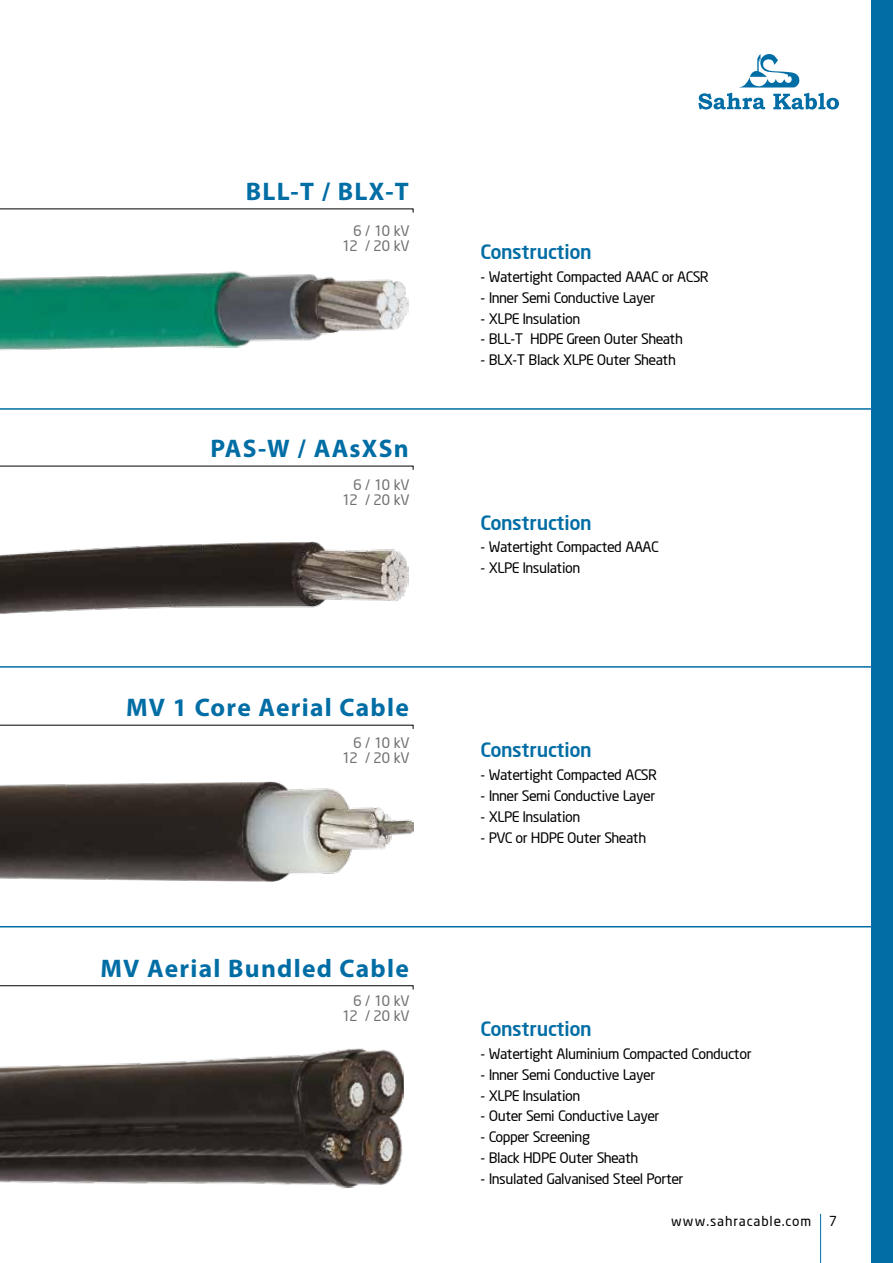
<style>
.page{position:relative;width:893px;height:1263px;background:#fff}
.page>*{position:absolute;margin:0;border:0;box-sizing:border-box;transform-origin:0 0}
.t1{font:700 25.5px "Myriad Pro";letter-spacing:.05em;color:#006da5}
.t2{font:500 19.5px "Neo Sans";color:#006da5}
.t3{font:14.25px "Neo Sans";color:#000}
.t4{font:14.25px/15px "Neo Sans";color:#706f6f;text-align:right}
.t5{font:13.5px "Neo Sans";letter-spacing:.1em;color:#000}
</style>
<div class="page">
<img style="left:0;top:781px;width:413px;height:101px">
<img style="left:0;top:541px;width:409px;height:73px">
<img style="left:0;top:1048px;width:404px;height:140px">
<img style="left:0;top:271px;width:409px;height:80px">
<hr style="left:0;top:408px;width:893px;height:2px;background:#006da5">
<svg style="left:0;top:208px;width:414px;height:5px"></svg>
<svg style="left:0;top:466px;width:414px;height:4px"></svg>
<svg style="left:0;top:725px;width:414px;height:4px"></svg>
<svg style="left:0;top:985px;width:414px;height:5px"></svg>
<hr style="left:0;top:666px;width:893px;height:2px;background:#006da5">
<hr style="left:0;top:926px;width:893px;height:1px;background:#006da5">
<svg style="left:698px;top:54px;width:141px;height:56px"></svg>
<div style="left:871px;top:0;width:22px;height:1263px;background:#006da5"></div>
<hr style="left:820px;top:1214px;width:1px;height:49px;background:#006da5">
<h1 class="t1" style="left:246px;top:175px;width:165px">BLL-Т / BLX-Т</h1>
<p class="t4" style="left:341px;top:223px;width:69px">6 / 10 kV<br>12 / 20 kV</p>
<h1 class="t1" style="left:210px;top:432px;width:200px">PAS-W / AAsXSn</h1>
<p class="t4" style="left:341px;top:477px;width:69px">6 / 10 kV<br>12 / 20 kV</p>
<h1 class="t1" style="left:126px;top:691px;width:284px">MV 1 Core Aerial Cable</h1>
<p class="t4" style="left:341px;top:735px;width:69px">6 / 10 kV<br>12 / 20 kV</p>
<h1 class="t1" style="left:100px;top:952px;width:310px">MV Aerial Bundled Cable</h1>
<p class="t4" style="left:341px;top:993px;width:69px">6 / 10 kV<br>12 / 20 kV</p>
<h2 class="t2" style="left:480px;top:240px;width:112px">Construction</h2>
<p class="t3" style="left:480px;top:268px;width:229px">- Watertight Compacted AAAC or ACSR</p>
<p class="t3" style="left:480px;top:289px;width:176px">- Inner Semi Conductive Layer</p>
<p class="t3" style="left:480px;top:310px;width:101px">- XLPE Insulation</p>
<p class="t3" style="left:480px;top:330px;width:203px">- BLL-T HDPE Green Outer Sheath</p>
<p class="t3" style="left:480px;top:351px;width:196px">- BLX-T Black XLPE Outer Sheath</p>
<h2 class="t2" style="left:480px;top:510px;width:112px">Construction</h2>
<p class="t3" style="left:480px;top:538px;width:179px">- Watertight Compacted AAAC</p>
<p class="t3" style="left:480px;top:559px;width:101px">- XLPE Insulation</p>
<h2 class="t2" style="left:480px;top:738px;width:112px">Construction</h2>
<p class="t3" style="left:480px;top:766px;width:177px">- Watertight Compacted ACSR</p>
<p class="t3" style="left:480px;top:787px;width:176px">- Inner Semi Conductive Layer</p>
<p class="t3" style="left:480px;top:808px;width:101px">- XLPE Insulation</p>
<p class="t3" style="left:480px;top:828px;width:167px">- PVC or HDPE Outer Sheath</p>
<h2 class="t2" style="left:480px;top:1017px;width:112px">Construction</h2>
<p class="t3" style="left:480px;top:1045px;width:272px">- Watertight Aluminium Compacted Conductor</p>
<p class="t3" style="left:480px;top:1066px;width:176px">- Inner Semi Conductive Layer</p>
<p class="t3" style="left:480px;top:1086px;width:101px">- XLPE Insulation</p>
<p class="t3" style="left:480px;top:1107px;width:180px">- Outer Semi Conductive Layer</p>
<p class="t3" style="left:480px;top:1128px;width:111px">- Copper Screening</p>
<p class="t3" style="left:480px;top:1149px;width:159px">- Black HDPE Outer Sheath</p>
<p class="t3" style="left:480px;top:1169px;width:204px">- Insulated Galvanised Steel Porter</p>
<p class="t5" style="left:671px;top:1212px;width:141px">www.sahracable.com</p>
<p class="t5" style="left:829px;top:1213px;width:9px">7</p>
</div>
